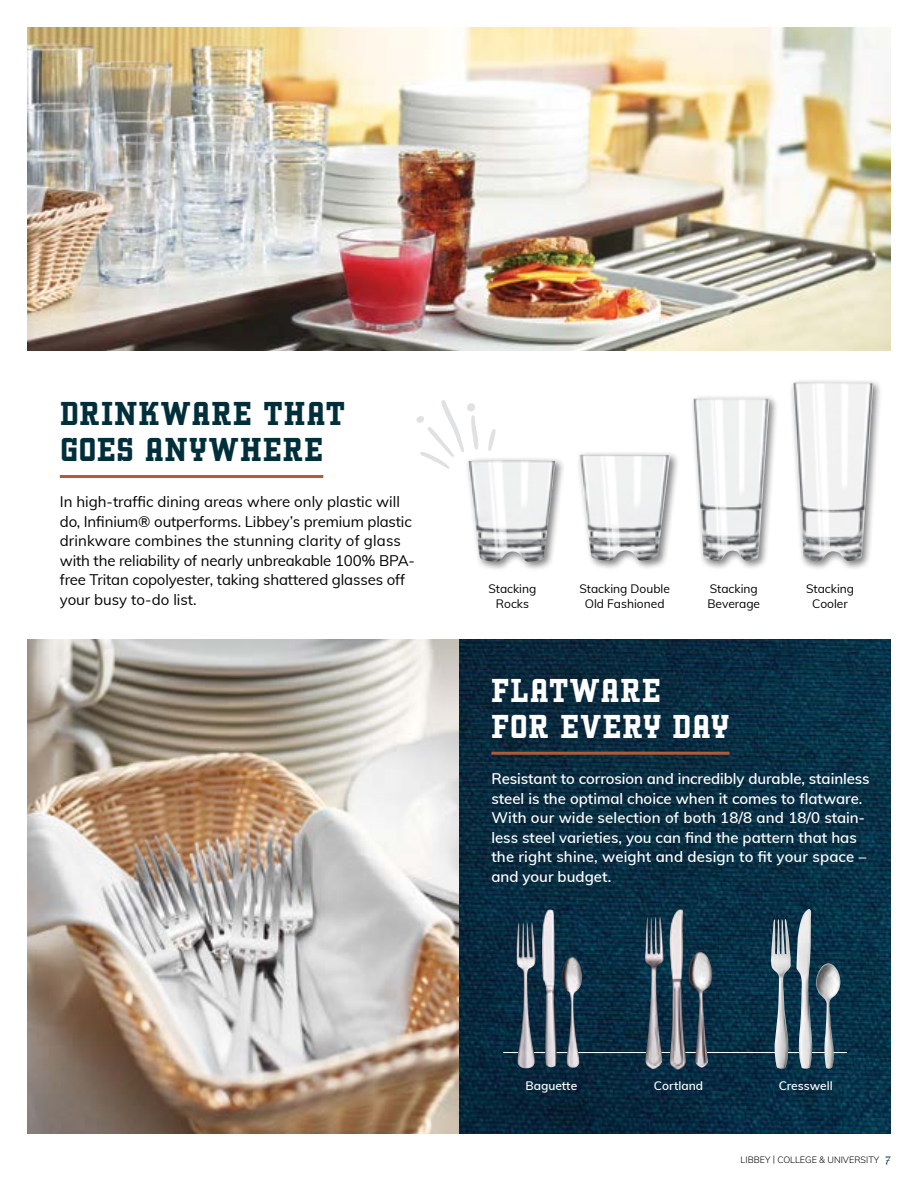
<style>
.page{position:relative;width:918px;height:1188px;background:#fff}
.page>*{position:absolute;margin:0;border:0;box-sizing:border-box;transform-origin:0 0}
.t1{font:36px/36px "Kegger";letter-spacing:.025em;color:#002f3b}
.t2{font:36px/36px "Kegger";letter-spacing:.02em;color:#fff}
.t3{font:15px/19.5px "Muli";letter-spacing:-.01em;color:#000}
.t4{font:600 15px/19.5px "Muli";color:#fff}
.t5{font:12px/15px "Muli";color:#000;text-align:center}
.t6{font:600 12px "Muli";color:#fff}
.t7{font:300 9px "Muli";color:#000}
.s1{font-family:"Abril Text Lt";font-weight:400;font-style:italic;font-size:12px;color:#002f3b}
</style>
<div class="page">
<img style="left:27px;top:27px;width:864px;height:324px">
<img style="left:27px;top:639px;width:432px;height:495px">
<hr style="left:60px;top:475px;width:263px;height:3px;background:#b25b38">
<svg style="left:459px;top:639px;width:432px;height:495px;background:#0c3045"></svg>
<hr style="left:503px;top:1052px;width:344px;height:1px;background:#fff">
<hr style="left:491px;top:752px;width:238px;height:3px;background:#b25b38">
<div style="left:464px;top:456px;width:101px;height:116px;background:#000;opacity:.5"></div>
<img style="left:468px;top:460px;width:87px;height:103px">
<div style="left:575px;top:451px;width:105px;height:120px;background:#000;opacity:.5"></div>
<img style="left:579px;top:454px;width:91px;height:107px">
<div style="left:789px;top:379px;width:94px;height:192px;background:#000;opacity:.5"></div>
<img style="left:793px;top:382px;width:80px;height:179px">
<div style="left:690px;top:395px;width:88px;height:175px;background:#000;opacity:.5"></div>
<img style="left:693px;top:398px;width:77px;height:163px">
<svg style="left:488px;top:429px;width:8px;height:22px"></svg>
<svg style="left:416px;top:400px;width:63px;height:69px"></svg>
<img style="left:542px;top:909px;width:15px;height:158px">
<img style="left:771px;top:909px;width:69px;height:160px">
<img style="left:669px;top:909px;width:11px;height:161px">
<h1 class="t1" style="left:60px;top:396px;width:286px">DRINKWARE THAT<br>GOES ANYWHERE</h1>
<p class="t3" style="left:60px;top:492px;width:357px">In high-traffic dining areas where only plastic will do, Infinium® outperforms. Libbey’s premium plastic drinkware combines the stunning clarity of glass with the reliability of nearly unbreakable 100% BPA&shy;free Tritan copolyester, taking shattered glasses off your busy to-do list.</p>
<p class="t5" style="left:488px;top:580px;width:50px">Stacking<br>Rocks</p>
<p class="t5" style="left:579px;top:580px;width:92px">Stacking Double<br>Old Fashioned</p>
<p class="t5" style="left:707px;top:580px;width:54px;text-align:left">Stacking<br>Beverage</p>
<p class="t5" style="left:806px;top:580px;width:50px">Stacking<br>Cooler</p>
<h1 class="t2" style="left:492px;top:672px;width:239px">FLATWARE<br>FOR EVERY DAY</h1>
<p class="t4" style="left:491px;top:768px;width:380px">Resistant to corrosion and incredibly durable, stainless steel is the optimal choice when it comes to flatware.<br>With our wide selection of both 18/8 and 18/0 stain&shy;less steel varieties, you can find the pattern that has the right shine, weight and design to fit your space – and your budget.</p>
<p class="t6" style="left:526px;top:1077px;width:53px">Baguette</p>
<p class="t6" style="left:654px;top:1077px;width:51px">Cortland</p>
<p class="t6" style="left:779px;top:1077px;width:55px">Cresswell</p>
<p class="t7" style="left:741px;top:1153px;width:152px">LIBBEY | COLLEGE &amp; UNIVERSITY <span class="s1">7</span></p>
</div>
